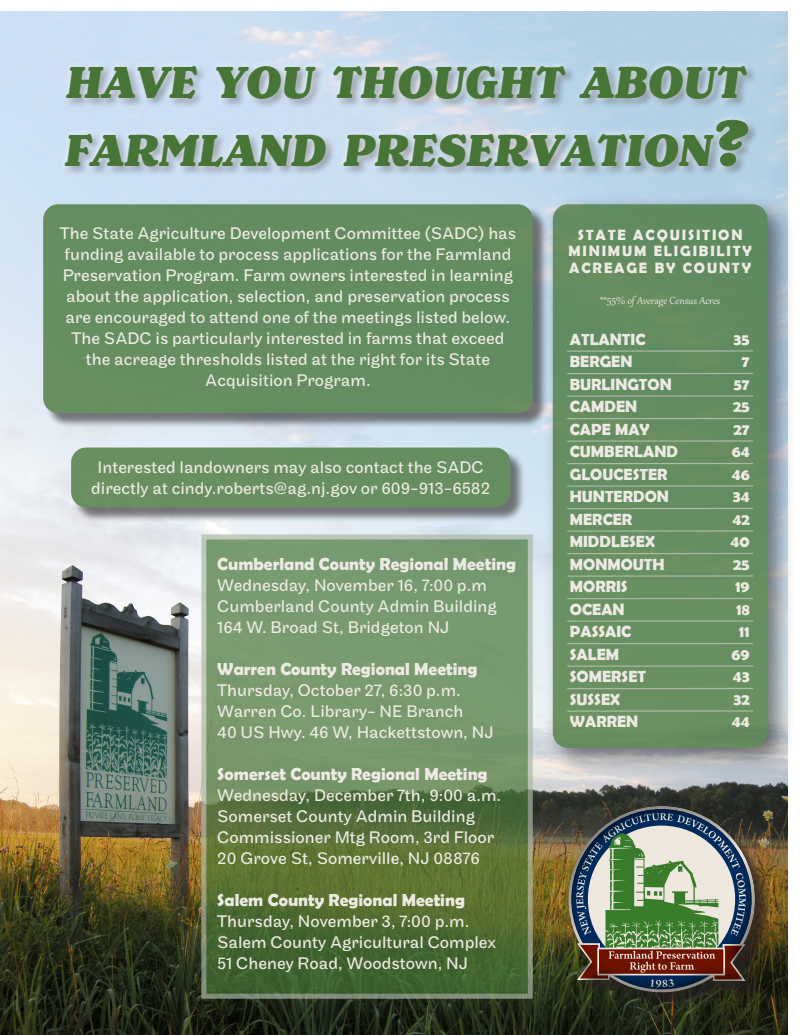
<style>
.page{position:relative;width:810px;height:1035px;background:#fff}
.page>*{position:absolute;margin:0;border:0;box-sizing:border-box;transform-origin:0 0}
.t1{font:italic 900 47.25px/67.5px "Henriette";letter-spacing:.005em;color:#467537}
.t2{font:17.5px/21px "Maple";color:#edeae3;text-align:center}
.t3{font:700 17.5px "Berlin Sans FB Demi";color:#edeae3}
.t4{font:700 16.25px "Berlin Sans FB Demi";color:#edeae3}
.t5{font:700 15px/16.2px "Berlin Sans FB Demi";letter-spacing:.12em;color:#edeae3;text-align:center}
.t6{font:12.5px "Gabriola";color:#edeae3}
.s1{font-size:67.5px}
.s2{font-size:13.75px}
</style>
<div class="page">
<img style="left:0;top:11px;width:787px;height:1024px">
<div style="left:543px;top:194px;width:252px;height:582px;background:#231f20;opacity:.75"></div>
<div style="left:553px;top:204px;width:215px;height:544px;background:#658d61;border-radius:15px"></div>
<hr style="left:567px;top:350px;width:186px;height:2px;background:#aab8a5">
<hr style="left:567px;top:373px;width:186px;height:1px;background:#aab8a5">
<hr style="left:567px;top:395px;width:186px;height:2px;background:#aab8a5">
<hr style="left:567px;top:418px;width:186px;height:1px;background:#aab8a5">
<hr style="left:567px;top:440px;width:186px;height:2px;background:#aab8a5">
<hr style="left:567px;top:463px;width:186px;height:1px;background:#aab8a5">
<hr style="left:567px;top:485px;width:186px;height:2px;background:#aab8a5">
<hr style="left:567px;top:508px;width:186px;height:1px;background:#aab8a5">
<hr style="left:567px;top:530px;width:186px;height:2px;background:#aab8a5">
<hr style="left:567px;top:553px;width:186px;height:1px;background:#aab8a5">
<hr style="left:567px;top:575px;width:186px;height:2px;background:#aab8a5">
<hr style="left:567px;top:598px;width:186px;height:1px;background:#aab8a5">
<hr style="left:567px;top:620px;width:186px;height:2px;background:#aab8a5">
<hr style="left:567px;top:643px;width:186px;height:1px;background:#aab8a5">
<hr style="left:567px;top:665px;width:186px;height:2px;background:#aab8a5">
<hr style="left:567px;top:688px;width:186px;height:1px;background:#aab8a5">
<hr style="left:567px;top:710px;width:186px;height:2px;background:#aab8a5">
<div style="left:63px;top:63px;width:696px;height:114px;background:#231f20;opacity:.45"></div>
<div style="left:57px;top:58px;width:699px;height:116px;background:#fff;opacity:.75"></div>
<div style="left:45px;top:206px;width:504px;height:223px;background:#231f20;opacity:.75"></div>
<div style="left:43px;top:204px;width:490px;height:209px;background:#648d61;border-radius:15px"></div>
<div style="left:73px;top:449px;width:453px;height:74px;background:#231f20;opacity:.75"></div>
<div style="left:71px;top:448px;width:439px;height:59px;background:#688f61;border-radius:15px"></div>
<svg style="left:201px;top:534px;width:332px;height:465px;background:#698758"></svg>
<div style="left:570px;top:808px;width:200px;height:200px;background:#231f20;opacity:.75"></div>
<div style="left:559px;top:805px;width:200px;height:190px;background:#231f20;opacity:.5"></div>
<p class="t1" style="left:65px;top:52px;width:683px">HAVE YOU THOUGHT ABOUT<br>FARMLAND PRESERVATION<span class="s1">?</span></p>
<p class="t2" style="left:60px;top:223px;width:458px">The State Agriculture Development Committee (SADC) has funding available to process applications for the Farmland Preservation Program. Farm owners interested in learning about the application, selection, and preservation process are encouraged to attend one of the meetings listed below.<br>The SADC is particularly interested in farms that exceed the acreage thresholds listed at the right for its State Acquisition Program.</p>
<p class="t2" style="left:91px;top:457px;width:401px">Interested landowners may also contact the SADC directly at cindy.roberts@ag.nj.gov or 609-913-6582</p>
<p class="t3" style="left:217px;top:554px;width:300px">Cumberland County Regional Meeting</p>
<p class="t2" style="left:217px;top:575px;width:271px">Wednesday, November 16, 7:00 p.m</p>
<p class="t2" style="left:217px;top:596px;width:281px">Cumberland County Admin Building</p>
<p class="t2" style="left:217px;top:617px;width:234px">164 W. Broad St, Bridgeton NJ</p>
<p class="t3" style="left:217px;top:659px;width:262px">Warren County Regional Meeting</p>
<p class="t2" style="left:217px;top:680px;width:245px">Thursday, October 27, 6:30 p.m.</p>
<p class="t2" style="left:217px;top:701px;width:248px">Warren Co. Library- NE Branch</p>
<p class="t2" style="left:217px;top:722px;width:278px">40 US Hwy. 46 W, Hackettstown, NJ</p>
<p class="t3" style="left:217px;top:764px;width:272px">Somerset County Regional Meeting</p>
<p class="t2" style="left:217px;top:785px;width:286px">Wednesday, December 7th, 9:00 a.m.</p>
<p class="t2" style="left:217px;top:806px;width:259px">Somerset County Admin Building</p>
<p class="t2" style="left:217px;top:827px;width:279px">Commissioner Mtg Room, 3rd Floor</p>
<p class="t2" style="left:217px;top:848px;width:264px">20 Grove St, Somerville, NJ 08876</p>
<p class="t3" style="left:217px;top:890px;width:249px">Salem County Regional Meeting</p>
<p class="t2" style="left:217px;top:911px;width:254px">Thursday, November 3, 7:00 p.m.</p>
<p class="t2" style="left:217px;top:932px;width:281px">Salem County Agricultural Complex</p>
<p class="t2" style="left:217px;top:953px;width:252px">51 Cheney Road, Woodstown, NJ</p>
<p class="t5" style="left:568px;top:227px;width:185px">STATE ACQUISITION<br>MINIMUM ELIGIBILITY<br>ACREAGE BY COUNTY</p>
<p class="t6" style="left:600px;top:292px;width:122px">**<span class="s2">55</span>% of Average Census Acres</p>
<p class="t4" style="left:570px;top:330px;width:77px">ATLANTIC</p>
<p class="t4" style="left:570px;top:352px;width:64px">BERGEN</p>
<p class="t4" style="left:570px;top:375px;width:104px">BURLINGTON</p>
<p class="t4" style="left:570px;top:397px;width:69px">CAMDEN</p>
<p class="t4" style="left:570px;top:420px;width:81px">CAPE MAY</p>
<p class="t4" style="left:570px;top:442px;width:110px">CUMBERLAND</p>
<p class="t4" style="left:570px;top:465px;width:99px">GLOUCESTER</p>
<p class="t4" style="left:570px;top:487px;width:101px">HUNTERDON</p>
<p class="t4" style="left:570px;top:510px;width:64px">MERCER</p>
<p class="t4" style="left:570px;top:532px;width:87px">MIDDLESEX</p>
<p class="t4" style="left:570px;top:555px;width:96px">MONMOUTH</p>
<p class="t4" style="left:570px;top:577px;width:59px">MORRIS</p>
<p class="t4" style="left:570px;top:600px;width:56px">OCEAN</p>
<p class="t4" style="left:570px;top:622px;width:63px">PASSAIC</p>
<p class="t4" style="left:570px;top:645px;width:51px">SALEM</p>
<p class="t4" style="left:570px;top:667px;width:78px">SOMERSET</p>
<p class="t4" style="left:570px;top:690px;width:52px">SUSSEX</p>
<p class="t4" style="left:570px;top:712px;width:70px">WARREN</p>
<p class="t4" style="left:734px;top:330px;width:18px">35</p>
<p class="t4" style="left:742px;top:352px;width:9px">7</p>
<p class="t4" style="left:734px;top:375px;width:17px">57</p>
<p class="t4" style="left:733px;top:397px;width:18px">25</p>
<p class="t4" style="left:734px;top:420px;width:18px">27</p>
<p class="t4" style="left:732px;top:442px;width:19px">64</p>
<p class="t4" style="left:732px;top:465px;width:19px">46</p>
<p class="t4" style="left:733px;top:487px;width:18px">34</p>
<p class="t4" style="left:732px;top:510px;width:19px">42</p>
<p class="t4" style="left:731px;top:532px;width:21px">40</p>
<p class="t4" style="left:733px;top:555px;width:18px">25</p>
<p class="t4" style="left:735px;top:577px;width:16px">19</p>
<p class="t4" style="left:737px;top:600px;width:15px">18</p>
<p class="t4" style="left:739px;top:622px;width:12px">11</p>
<p class="t4" style="left:732px;top:645px;width:20px">69</p>
<p class="t4" style="left:733px;top:667px;width:18px">43</p>
<p class="t4" style="left:733px;top:690px;width:18px">32</p>
<p class="t4" style="left:732px;top:712px;width:19px">44</p>
</div>
